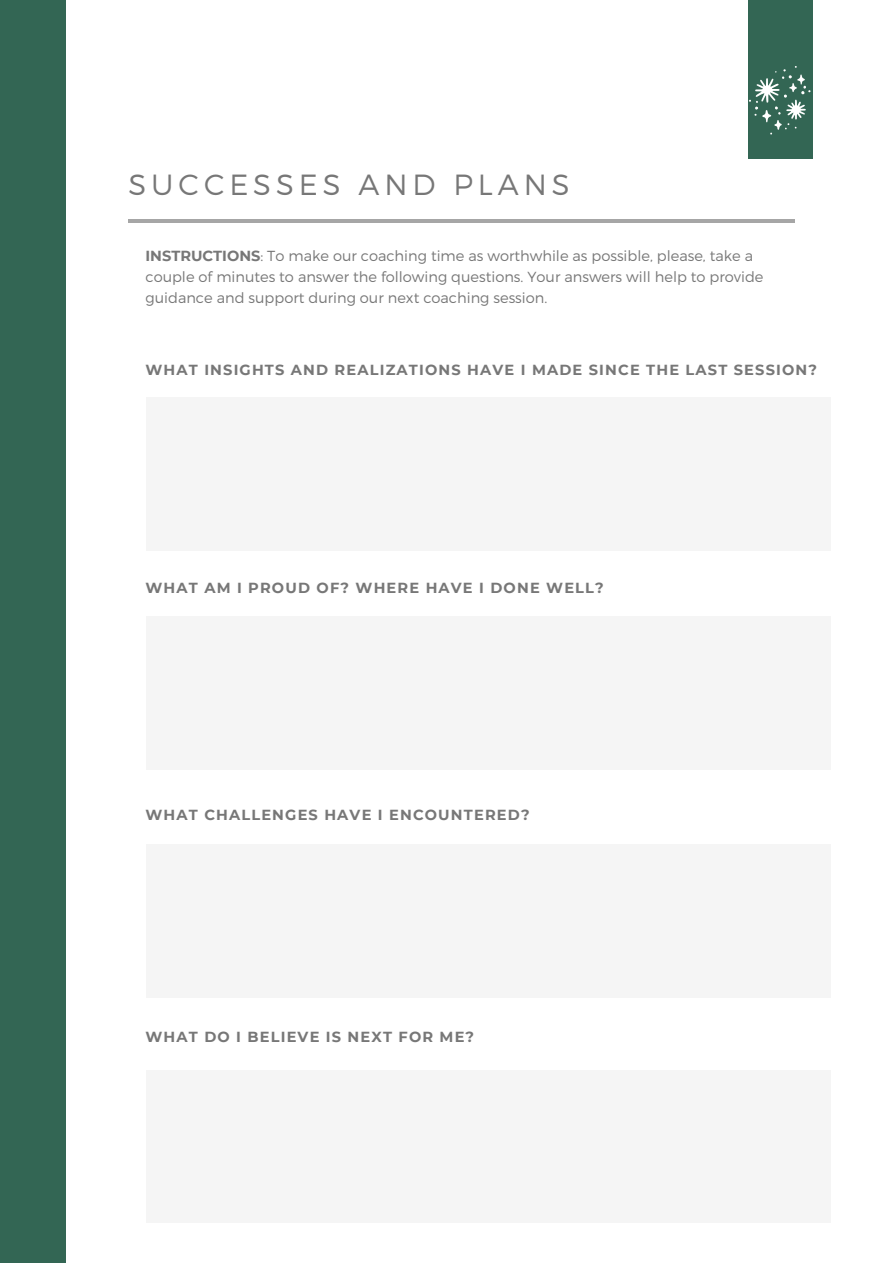
<style>
.page{position:relative;width:893px;height:1264px;background:#fff}
.page>*{position:absolute;margin:0;border:0;box-sizing:border-box;transform-origin:0 0}
.t1{font:300 29.1px "Montserrat";letter-spacing:.17em;color:#777}
.t2{font:300 14.55px/20.7px "Montserrat";color:#777}
.t3{font:700 14.55px "Montserrat";letter-spacing:.08em;color:#777}
.s1{font-weight:700}
</style>
<div class="page">
<div style="left:748px;top:0;width:64px;height:158px;background:#336654"></div>
<hr style="left:128px;top:219px;width:666px;height:4px;background:#a6a6a6">
<div style="left:0;top:0;width:66px;height:1262px;background:#336654"></div>
<svg style="left:749px;top:66px;width:61px;height:69px"></svg>
<div style="left:146px;top:397px;width:684px;height:153px;background:#f5f5f5"></div>
<div style="left:146px;top:616px;width:684px;height:153px;background:#f5f5f5"></div>
<div style="left:146px;top:844px;width:684px;height:153px;background:#f5f5f5"></div>
<div style="left:146px;top:1070px;width:684px;height:152px;background:#f5f5f5"></div>
<h1 class="t1" style="left:128px;top:166px;width:443px">SUCCESSES AND PLANS</h1>
<p class="t2" style="left:145px;top:245px;width:619px"><span class="s1">INSTRUCTIONS</span>: To make our coaching time as worthwhile as possible, please, take a couple of minutes to answer the following questions. Your answers will help to provide guidance and support during our next coaching session.</p>
<p class="t3" style="left:145px;top:361px;width:673px">WHAT INSIGHTS AND REALIZATIONS HAVE I MADE SINCE THE LAST SESSION?</p>
<p class="t3" style="left:145px;top:578px;width:460px">WHAT AM I PROUD OF? WHERE HAVE I DONE WELL?</p>
<p class="t3" style="left:145px;top:806px;width:385px">WHAT CHALLENGES HAVE I ENCOUNTERED?</p>
<p class="t3" style="left:145px;top:1028px;width:330px">WHAT DO I BELIEVE IS NEXT FOR ME?</p>
</div>
